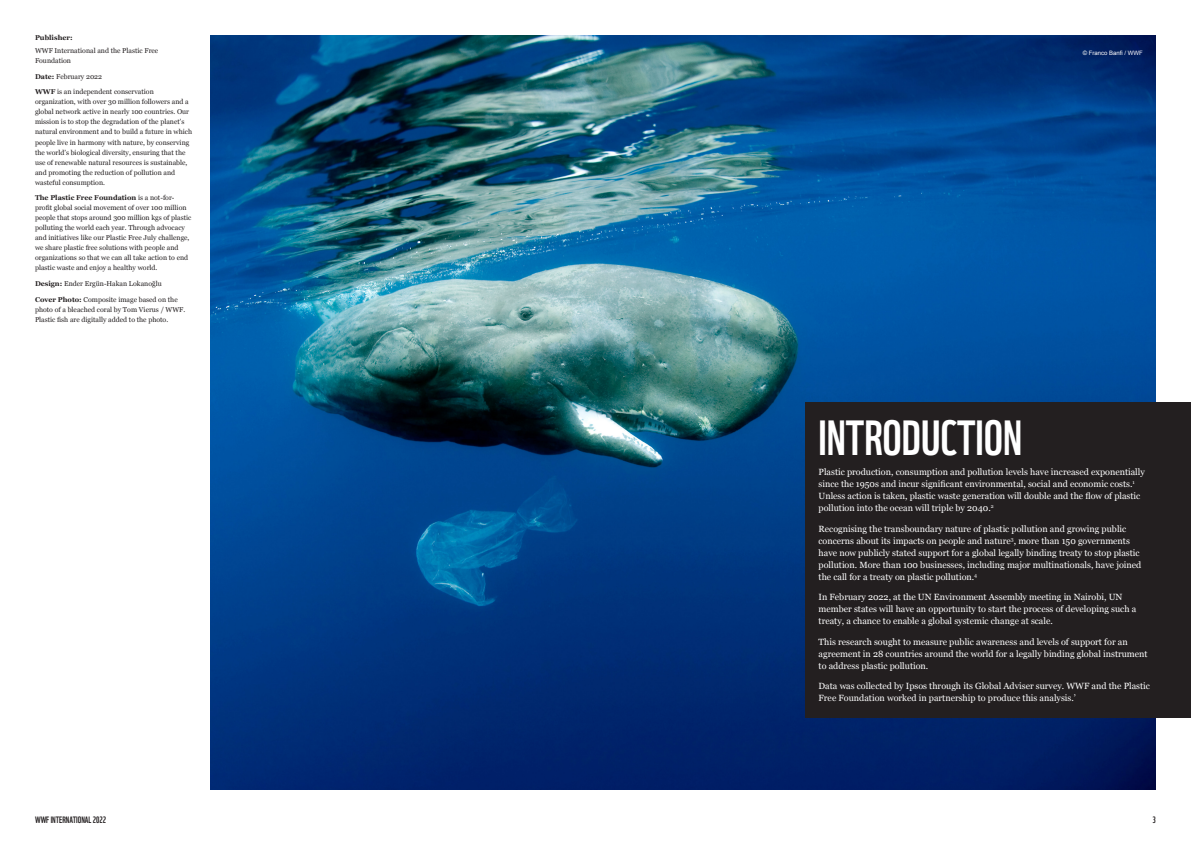
<style>
.page{position:relative;width:1191px;height:842px;background:#fff}
.page>*{position:absolute;margin:0;border:0;box-sizing:border-box;transform-origin:0 0}
.Heading_3{font:48px "WWF";color:#fff}
.t1{font:9px/12px "Georgia";color:#fff}
.t2{font:9px "WWF";color:#231f20}
.Copyright_Credit{font:7px/10px "Georgia";color:#231f20}
.Copyright_Credit-2{font:700 7px "Georgia";color:#231f20}
.Copyright_Credit-3{font:6px "Arial";color:#fff}
.s1{font-weight:700}
</style>
<div class="page">
<img style="left:210px;top:35px;width:946px;height:754px">
<div style="left:805px;top:403px;width:386px;height:315px;background:#231f20"></div>
<p class="Copyright_Credit-2" style="left:35px;top:33px;width:39px">Publisher:</p>
<p class="Copyright_Credit" style="left:35px;top:45px;width:125px">WWF International and the Plastic Free<br>Foundation</p>
<p class="Copyright_Credit" style="left:35px;top:71px;width:69px"><span class="s1">Date:</span> February 2022</p>
<p class="Copyright_Credit" style="left:35px;top:87px;width:159px"><span class="s1">WWF</span> is an independent conservation organization, with over 30 million followers and a global network active in nearly 100 countries. Our mission is to stop the degradation of the planet’s natural environment and to build a future in which people live in harmony with nature, by conserving the world’s biological diversity, ensuring that the use of renewable natural resources is sustainable, and promoting the reduction of pollution and wasteful consumption.</p>
<p class="Copyright_Credit" style="left:35px;top:192px;width:158px"><span class="s1">The Plastic Free Foundation</span> is a not-for&shy;profit global social movement of over 100 million people that stops around 300 million kgs of plastic polluting the world each year. Through advocacy and initiatives like our Plastic Free July challenge, we share plastic free solutions with people and organizations so that we can all take action to end plastic waste and enjoy a healthy world.</p>
<p class="Copyright_Credit" style="left:35px;top:278px;width:128px"><span class="s1">Design:</span> Ender Ergün-Hakan Lokanoğlu</p>
<p class="Copyright_Credit" style="left:35px;top:294px;width:152px"><span class="s1">Cover Photo:</span> Composite image based on the photo of a bleached coral by Tom Vierus / WWF.</p>
<p class="Copyright_Credit" style="left:35px;top:314px;width:135px">Plastic fish are digitally added to the photo.</p>
<p class="Copyright_Credit-3" style="left:1082px;top:49px;width:62px">© Franco Banfi / WWF</p>
<p class="Heading_3" style="left:818px;top:400px;width:205px">INTRODUCTION</p>
<p class="t1" style="left:818px;top:466px;width:328px">Plastic production, consumption and pollution levels have increased exponentially since the 1950s and incur significant environmental, social and economic costs.<sup>1<br></sup>Unless action is taken, plastic waste generation will double and the flow of plastic pollution into the ocean will triple by 2040.<sup>2</sup></p>
<p class="t1" style="left:818px;top:522px;width:324px">Recognising the transboundary nature of plastic pollution and growing public concerns about its impacts on people and nature<sup>3</sup>, more than 150 governments have now publicly stated support for a global legally binding treaty to stop plastic pollution. More than 100 businesses, including major multinationals, have joined the call for a treaty on plastic pollution.<sup>4</sup></p>
<p class="t1" style="left:818px;top:591px;width:319px">In February 2022, at the UN Environment Assembly meeting in Nairobi, UN member states will have an opportunity to start the process of developing such a treaty, a chance to enable a global systemic change at scale.</p>
<p class="t1" style="left:818px;top:635px;width:331px">This research sought to measure public awareness and levels of support for an agreement in 28 countries around the world for a legally binding global instrument to address plastic pollution.</p>
<p class="t1" style="left:818px;top:680px;width:333px">Data was collected by Ipsos through its Global Adviser survey. WWF and the Plastic<br>Free Foundation worked in partnership to produce this analysis.’</p>
<p class="t2" style="left:35px;top:813px;width:73px">WWF INTERNATIONAL 2022</p>
<p class="t2" style="left:1152px;top:813px;width:5px">3</p>
</div>
